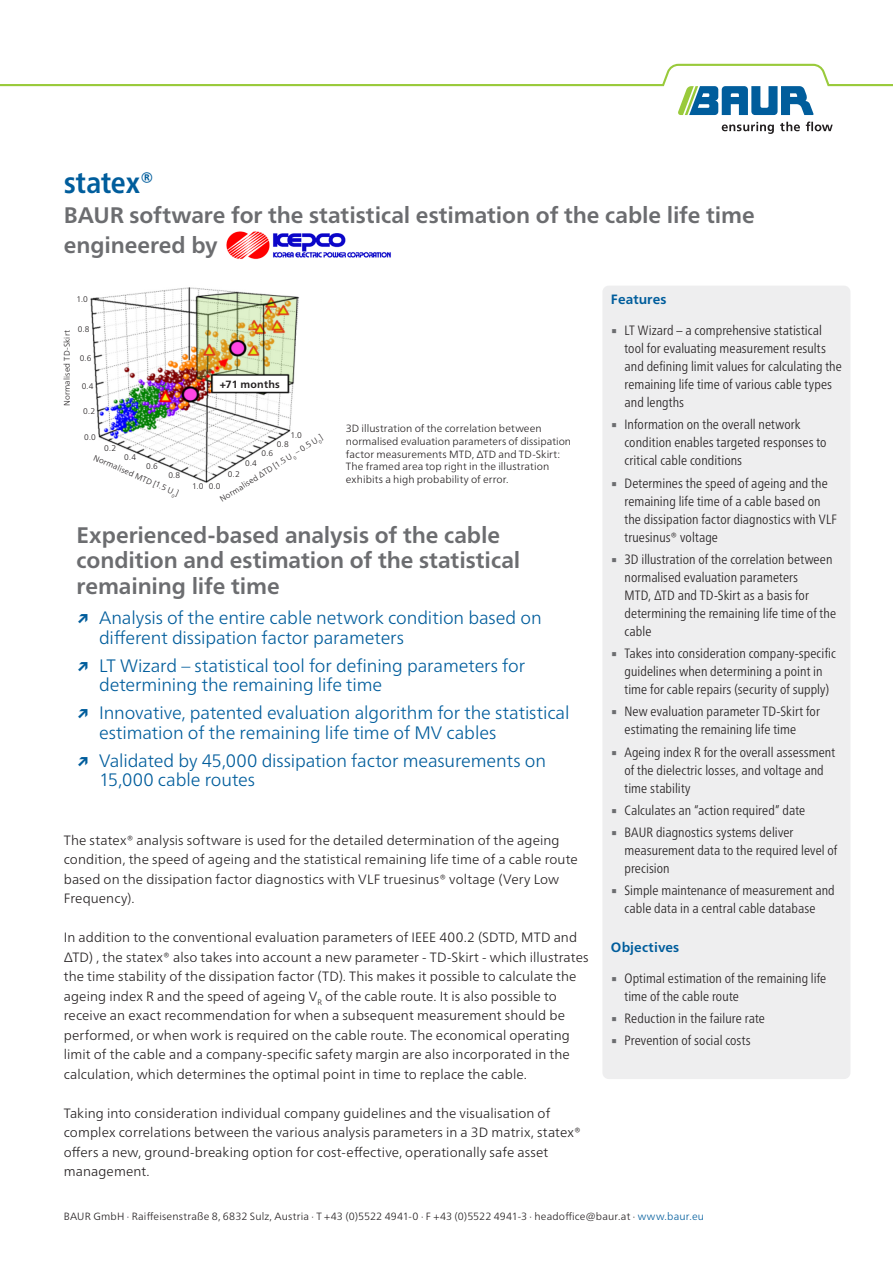
<style>
.page{position:relative;width:893px;height:1263px;background:#fff}
.page>*{position:absolute;margin:0;border:0;box-sizing:border-box;transform-origin:0 0}
.DB_-_Titel_Produktna{font:700 condensed 30px "Frutiger Neue LTW1 G";letter-spacing:-.005em;color:#005d9c}
.DB_-_Aufzählung_USP{font:700 22.5px/25.5px "Frutiger Neue LTW1 G";letter-spacing:-.005em;color:#6c6d70}
.DB_-_Titel_Produktbe{font:700 22.5px/30px "Frutiger Neue LTW1 G";letter-spacing:-.005em;color:#6c6d70}
.t1{font:300 18px/19.5px "Frutiger Neue LTW1 G";letter-spacing:-.005em;color:#005d9c}
.t2{font:300 condensed 13.5px/18px "Frutiger Neue LTW1 G";letter-spacing:.005em;color:#231f20}
.DB___Fließtext{font:300 13.5px/19.5px "Frutiger Neue LTW1 G";letter-spacing:.005em;color:#231f20}
.DB_-_Condensed_Übers{font:700 13.5px "Frutiger Neue LTW1 G";letter-spacing:.01em;color:#005d9c}
.DB_-_Fußnote{font:300 10.5px/12.6px "Frutiger Neue LTW1 G";letter-spacing:.01em;color:#231f20}
.DB___Fließtext-2{font:700 10.5px "Frutiger Neue LTW1 G";letter-spacing:.02em;color:#231f20}
.DB_-_Fußnote-2{font:300 8.25px "Frutiger Neue LTW1 G";color:#231f20}
.DB_-_Fußnote-3{font:300 8.1px "Frutiger Neue LTW1 G";letter-spacing:.025em;color:#231f20}
.s1{font-size:8.25px}
.s2{font-weight:700}
.s3{font-family:"Lucida Sans Unicode";font-weight:400;font-stretch:normal;color:#6c6d70}
.s4{font-stretch:normal}
.s5{color:#005d9c}
</style>
<div class="page">
<div style="left:602px;top:286px;width:248px;height:793px;background:#eeeeef;border-radius:6px"></div>
<img style="left:90px;top:287px;width:210px;height:196px">
<svg style="left:722px;top:122px;width:52px;height:12px"></svg>
<svg style="left:780px;top:122px;width:20px;height:9px"></svg>
<svg style="left:806px;top:122px;width:27px;height:9px"></svg>
<svg style="left:0;top:64px;width:893px;height:51px"></svg>
<img style="left:226px;top:231px;width:165px;height:29px">
<p class="DB_-_Titel_Produktna" style="left:64px;top:160px;width:92px">statex®</p>
<p class="DB_-_Titel_Produktbe" style="left:64px;top:199px;width:692px">BAUR software for the statistical estimation of the cable life time engineered by</p>
<p class="DB_-_Fußnote-2" style="left:77px;top:293px;width:13px">1.0</p>
<p class="DB_-_Fußnote-3" style="left:61px;top:406px;width:78px;rotate:-90deg">Normalised TD-Skirt</p>
<p class="DB_-_Fußnote-3" style="left:78px;top:323px;width:13px">0.8</p>
<p class="DB_-_Fußnote-3" style="left:80px;top:352px;width:13px">0.6</p>
<p class="DB_-_Fußnote-3" style="left:82px;top:380px;width:13px">0.4</p>
<p class="DB_-_Fußnote-2" style="left:83px;top:405px;width:13px">0.2</p>
<p class="DB_-_Fußnote-3" style="left:84px;top:432px;width:13px">0.0</p>
<p class="DB_-_Fußnote-2" style="left:104px;top:442px;width:13px">0.2</p>
<p class="DB_-_Fußnote-3" style="left:124px;top:451px;width:13px">0.4</p>
<p class="DB_-_Fußnote-3" style="left:96px;top:452px;width:65px;rotate:23deg">Normalised MTD</p>
<p class="DB_-_Fußnote-3" style="left:146px;top:460px;width:13px">0.6</p>
<p class="DB_-_Fußnote-3" style="left:168px;top:470px;width:13px">0.8</p>
<p class="DB_-_Fußnote-2" style="left:156px;top:477px;width:28px;rotate:24deg">[1.5 U ]</p>
<p class="DB___Fließtext-2" style="left:220px;top:377px;width:62px">+71 months</p>
<p class="DB_-_Fußnote-2" style="left:291px;top:429px;width:13px">1.0</p>
<p class="DB_-_Fußnote-3" style="left:217px;top:495px;width:121px;rotate:-32deg">Normalised ΔTD [1.5 U<sub>0</sub> – <span class="s1">0.5 U</span><sub>0</sub><span class="s1">]</span></p>
<p class="DB_-_Fußnote-3" style="left:277px;top:438px;width:13px">0.8</p>
<p class="DB_-_Fußnote-3" style="left:262px;top:447px;width:13px">0.6</p>
<p class="DB_-_Fußnote-3" style="left:245px;top:457px;width:13px">0.4</p>
<p class="DB_-_Fußnote-2" style="left:228px;top:468px;width:13px">0.2</p>
<p class="DB_-_Fußnote-2" style="left:192px;top:480px;width:13px">1.0</p>
<p class="DB_-_Fußnote-3" style="left:209px;top:480px;width:13px">0.0</p>
<p class="DB_-_Fußnote" style="left:346px;top:422px;width:227px">3D illustration of the correlation between normalised evaluation parameters of dissipation factor measurements MTD, ΔTD and TD-Skirt:<br>The framed area top right in the illustration exhibits a high probability of error.</p>
<p class="DB_-_Aufzählung_USP" style="left:77px;top:521px;width:445px">Experienced-based analysis of the cable condition and estimation of the statistical remaining life time</p>
<p class="t1" style="left:99px;top:607px;width:444px;text-indent:-22px"><span class="s2">↗</span> Analysis of the entire cable network condition based on different dissipation factor parameters</p>
<p class="t1" style="left:99px;top:654px;width:428px;text-indent:-22px"><span class="s2">↗</span> LT Wizard – statistical tool for defining parameters for determining the remaining life time</p>
<p class="t1" style="left:99px;top:702px;width:472px;text-indent:-22px"><span class="s2">↗</span> Innovative, patented evaluation algorithm for the statistical estimation of the remaining life time of MV cables</p>
<p class="t1" style="left:99px;top:749px;width:449px;text-indent:-22px"><span class="s2">↗</span> Validated by 45,000 dissipation factor measurements on<br>15,000 cable routes</p>
<p class="DB___Fließtext" style="left:64px;top:829px;width:516px">The statex® analysis software is used for the detailed determination of the ageing condition, the speed of ageing and the statistical remaining life time of a cable route based on the dissipation factor diagnostics with VLF truesinus® voltage (Very Low Frequency).</p>
<p class="DB___Fließtext" style="left:64px;top:927px;width:526px">In addition to the conventional evaluation parameters of IEEE 400.2 (SDTD, MTD and ΔTD) , the statex® also takes into account a new parameter - TD-Skirt - which illustrates the time stability of the dissipation factor (TD). This makes it possible to calculate the ageing index R and the speed of ageing V<sub>R</sub> of the cable route. It is also possible to receive an exact recommendation for when a subsequent measurement should be performed, or when work is required on the cable route. The economical operating limit of the cable and a company-specific safety margin are also incorporated in the calculation, which determines the optimal point in time to replace the cable.</p>
<p class="DB___Fließtext" style="left:64px;top:1102px;width:519px">Taking into consideration individual company guidelines and the visualisation of complex correlations between the various analysis parameters in a 3D matrix, statex® offers a new, ground-breaking option for cost-effective, operationally safe asset management.</p>
<p class="DB_-_Condensed_Übers" style="left:611px;top:290px;width:57px">Features</p>
<p class="t2" style="left:624px;top:320px;width:219px;text-indent:-14px"><span class="s3">▪</span> LT Wizard – a comprehensive statistical tool for evaluating measurement results and defining limit values for calculating the remaining life time of various cable types and lengths</p>
<p class="t2" style="left:624px;top:415px;width:204px;text-indent:-14px"><span class="s3">▪</span> Information on the overall network condition enables targeted responses to critical cable conditions</p>
<p class="t2" style="left:624px;top:473px;width:214px;text-indent:-14px"><span class="s3">▪</span> Determines the speed of ageing and the remaining life time of a cable based on the dissipation factor diagnostics with VLF truesinus<span class="s4">®</span> voltage</p>
<p class="t2" style="left:624px;top:549px;width:213px;text-indent:-14px"><span class="s3">▪</span> 3D illustration of the correlation between normalised evaluation parameters<br>MTD, ΔTD and TD-Skirt as a basis for determining the remaining life time of the cable</p>
<p class="t2" style="left:611px;top:643px;width:226px;text-align:center"><span class="s3">▪</span> Takes into consideration company-specific guidelines when determining a point in<br>time for cable repairs (security of supply)</p>
<p class="t2" style="left:624px;top:702px;width:197px;text-indent:-14px"><span class="s3">▪</span> New evaluation parameter TD-Skirt for estimating the remaining life time</p>
<p class="t2" style="left:624px;top:742px;width:212px;text-indent:-14px"><span class="s3">▪</span> Ageing index R for the overall assessment of the dielectric losses, and voltage and time stability</p>
<p class="t2" style="left:611px;top:800px;width:196px"><span class="s3">▪</span> Calculates an “action required” date</p>
<p class="t2" style="left:624px;top:822px;width:214px;text-indent:-14px"><span class="s3">▪</span> BAUR diagnostics systems deliver measurement data to the required level of precision</p>
<p class="t2" style="left:611px;top:881px;width:225px;text-align:center"><span class="s3">▪</span> Simple maintenance of measurement and cable data in a central cable database</p>
<p class="DB_-_Condensed_Übers" style="left:611px;top:937px;width:70px">Objectives</p>
<p class="t2" style="left:624px;top:968px;width:203px;text-indent:-14px"><span class="s3">▪</span> Optimal estimation of the remaining life time of the cable route</p>
<p class="t2" style="left:611px;top:1008px;width:155px"><span class="s3">▪</span> Reduction in the failure rate</p>
<p class="t2" style="left:611px;top:1030px;width:141px"><span class="s3">▪</span> Prevention of social costs</p>
<p class="DB_-_Fußnote" style="left:64px;top:1209px;width:642px">BAUR GmbH · Raiffeisenstraße 8, 6832 Sulz, Austria · T +43 (0)5522 4941-0 · F +43 (0)5522 4941-3 · headoffice@baur.at · <span class="s5">www.baur.eu</span></p>
</div>
